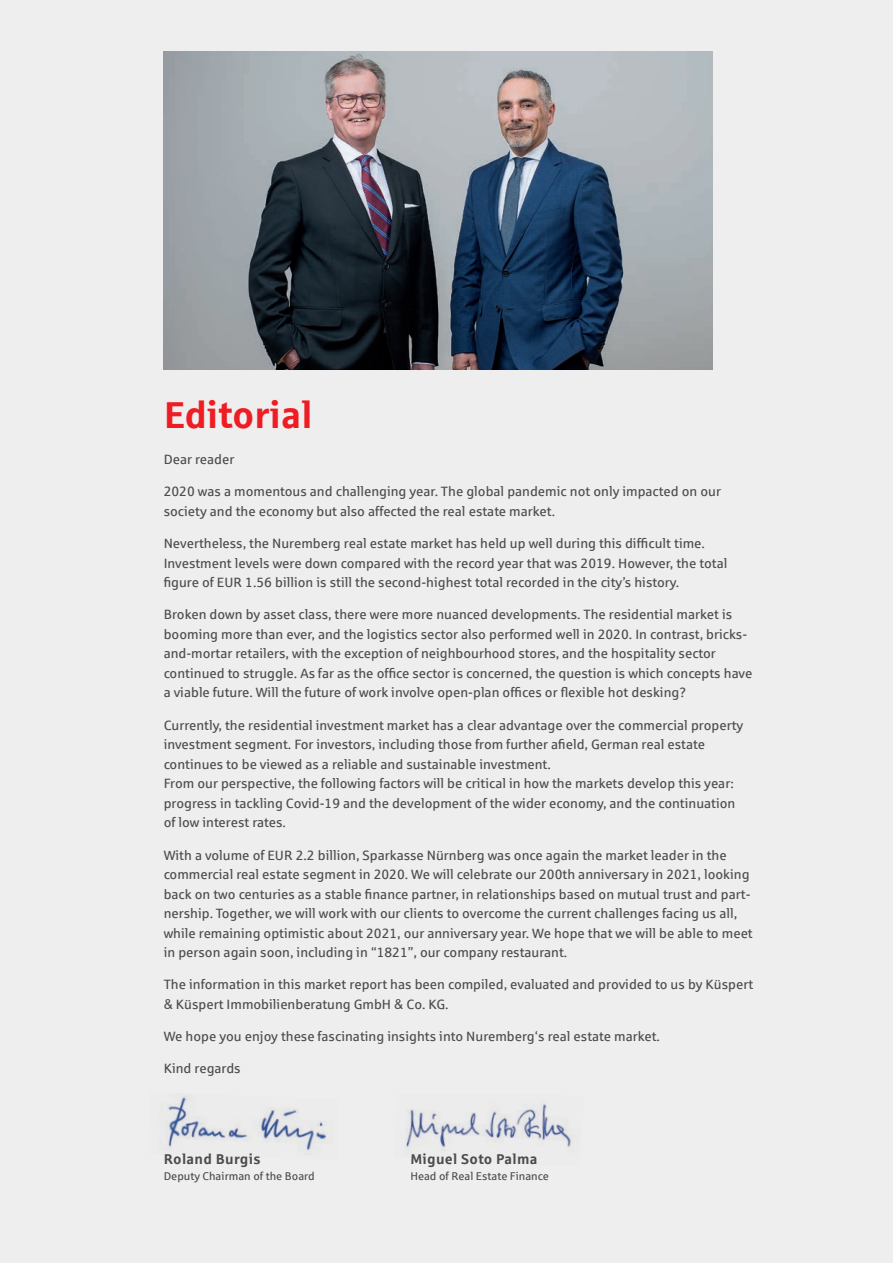
<style>
.page{position:relative;width:893px;height:1263px;background:#eeeeef}
.page>*{position:absolute;margin:0;border:0;box-sizing:border-box;transform-origin:0 0}
.Einleitung_und_Ueber{font:700 37.5px "Sparkasse Rg";color:#ee1d23}
.Fliesstext{font:700 14.25px "Sparkasse Rg";letter-spacing:.02em;color:#4b4c4d}
.Fliesstext-2{font:13.5px/19.5px "Sparkasse Rg";color:#4b4c4d}
.Fliesstext-3{font:11.25px "Sparkasse Rg";color:#4b4c4d}
</style>
<div class="page">
<img style="left:164px;top:51px;width:548px;height:319px">
<img style="left:161px;top:1096px;width:169px;height:59px">
<img style="left:406px;top:1102px;width:167px;height:51px">
<p class="Einleitung_und_Ueber" style="left:164px;top:391px;width:150px">Editorial</p>
<p class="Fliesstext-2" style="left:164px;top:449px;width:72px">Dear reader</p>
<p class="Fliesstext-2" style="left:164px;top:482px;width:559px">2020 was a momentous and challenging year. The global pandemic not only impacted on our society and the economy but also affected the real estate market.</p>
<p class="Fliesstext-2" style="left:164px;top:533px;width:565px">Nevertheless, the Nuremberg real estate market has held up well during this difficult time.<br>Investment levels were down compared with the record year that was 2019. However, the total figure of EUR 1.56 billion is still the second-highest total recorded in the city’s history.</p>
<p class="Fliesstext-2" style="left:164px;top:605px;width:590px">Broken down by asset class, there were more nuanced developments. The residential market is booming more than ever, and the logistics sector also performed well in 2020. In contrast, bricks&shy;and-mortar retailers, with the exception of neighbourhood stores, and the hospitality sector continued to struggle. As far as the office sector is concerned, the question is which concepts have a viable future. Will the future of work involve open-plan offices or flexible hot desking?</p>
<p class="Fliesstext-2" style="left:164px;top:715px;width:581px">Currently, the residential investment market has a clear advantage over the commercial property investment segment. For investors, including those from further afield, German real estate continues to be viewed as a reliable and sustainable investment.<br>From our perspective, the following factors will be critical in how the markets develop this year: progress in tackling Covid-19 and the development of the wider economy, and the continuation of low interest rates.</p>
<p class="Fliesstext-2" style="left:164px;top:845px;width:591px">With a volume of EUR 2.2 billion, Sparkasse Nürnberg was once again the market leader in the commercial real estate segment in 2020. We will celebrate our 200th anniversary in 2021, looking back on two centuries as a stable finance partner, in relationships based on mutual trust and part&shy;nership. Together, we will work with our clients to overcome the current challenges facing us all, while remaining optimistic about 2021, our anniversary year. We hope that we will be able to meet in person again soon, including in “1821”, our company restaurant.</p>
<p class="Fliesstext-2" style="left:164px;top:974px;width:591px">The information in this market report has been compiled, evaluated and provided to us by Küspert &amp; Küspert Immobilienberatung GmbH &amp; Co. KG.</p>
<p class="Fliesstext-2" style="left:164px;top:1026px;width:498px">We hope you enjoy these fascinating insights into Nuremberg‘s real estate market.</p>
<p class="Fliesstext-2" style="left:164px;top:1058px;width:79px">Kind regards</p>
<p class="Fliesstext" style="left:164px;top:1149px;width:98px">Roland Burgis</p>
<p class="Fliesstext-3" style="left:164px;top:1169px;width:153px">Deputy Chairman of the Board</p>
<p class="Fliesstext" style="left:410px;top:1149px;width:129px">Miguel Soto Palma</p>
<p class="Fliesstext-3" style="left:410px;top:1169px;width:140px">Head of Real Estate Finance</p>
</div>
